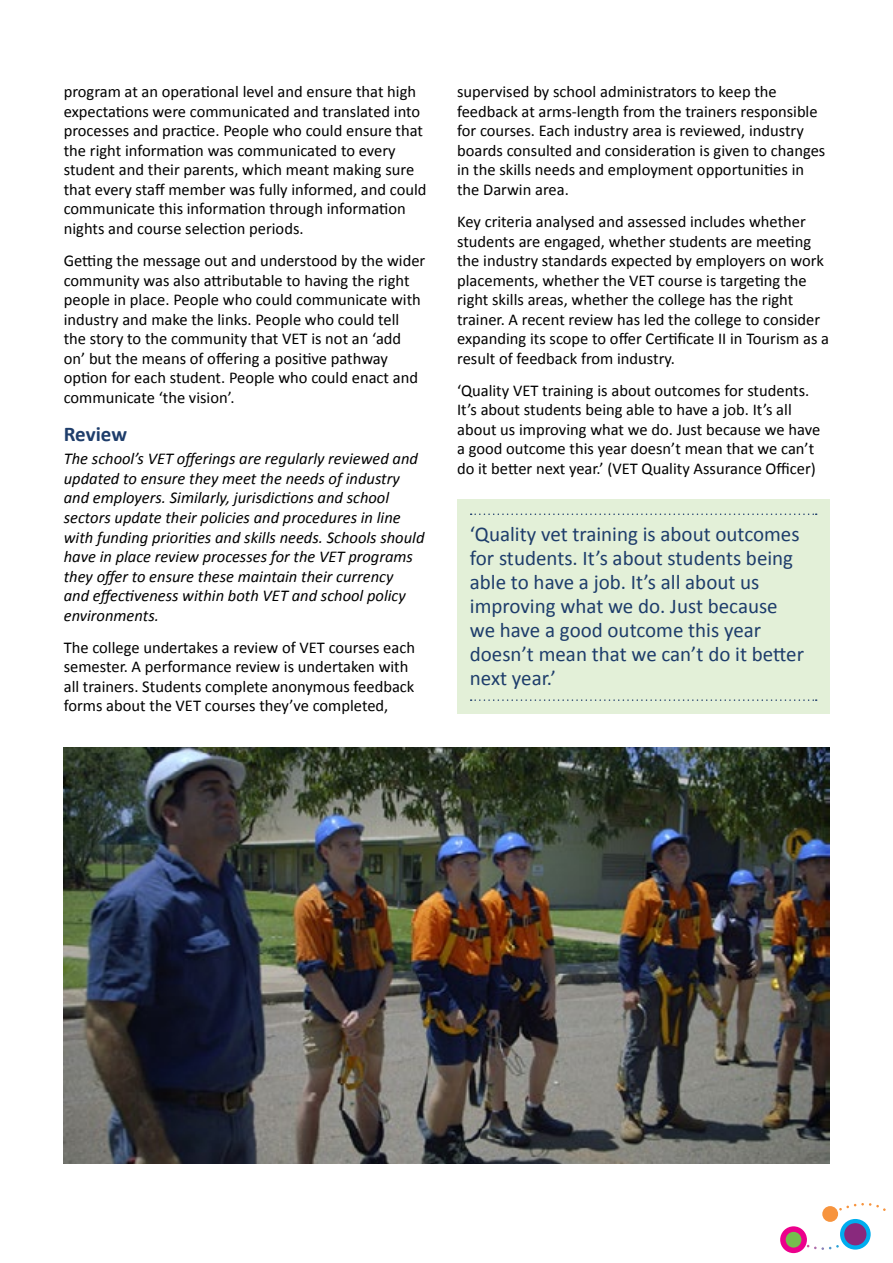
<style>
.page{position:relative;width:893px;height:1263px;background:#fff}
.page>*{position:absolute;margin:0;border:0;box-sizing:border-box;transform-origin:0 0}
.t1{font:21px/24px "Calibri";color:#1e3d6b}
.Heading_3{font:700 21px "Calibri";letter-spacing:-.005em;color:#1e3d6b}
.Body{font:16.5px/19.5px "Calibri";color:#000}
.Explanatory_text__af{font:italic 16.5px/19.5px "Calibri";color:#000}
</style>
<div class="page">
<svg style="left:780px;top:1226px;width:27px;height:27px"></svg>
<div style="left:786px;top:1232px;width:15px;height:15px;background:#75be4e;border-radius:50%"></div>
<svg style="left:807px;top:1245px;width:32px;height:5px"></svg>
<svg style="left:839px;top:1203px;width:47px;height:8px"></svg>
<div style="left:822px;top:1206px;width:16px;height:16px;background:#f7943e;border-radius:50%"></div>
<svg style="left:840px;top:1219px;width:31px;height:30px"></svg>
<div style="left:844px;top:1223px;width:22px;height:22px;background:#89297d;border-radius:50%"></div>
<div style="left:457px;top:499px;width:372px;height:215px;background:#e3f0d8"></div>
<svg style="left:471px;top:513px;width:346px;height:2px"></svg>
<svg style="left:471px;top:699px;width:346px;height:2px"></svg>
<img style="left:64px;top:747px;width:765px;height:417px">
<p class="Body" style="left:64px;top:82px;width:364px">program at an operational level and ensure that high expectations were communicated and translated into processes and practice. People who could ensure that the right information was communicated to every student and their parents, which meant making sure that every staff member was fully informed, and could communicate this information through information nights and course selection periods.</p>
<p class="Body" style="left:64px;top:251px;width:363px">Getting the message out and understood by the wider community was also attributable to having the right people in place. People who could communicate with industry and make the links. People who could tell the story to the community that VET is not an ‘add on’ but the means of offering a positive pathway option for each student. People who could enact and communicate ‘the vision’.</p>
<p class="Heading_3" style="left:64px;top:420px;width:65px">Review</p>
<p class="Explanatory_text__af" style="left:64px;top:449px;width:362px">The school’s VET offerings are regularly reviewed and updated to ensure they meet the needs of industry and employers. Similarly, jurisdictions and school sectors update their policies and procedures in line with funding priorities and skills needs. Schools should have in place review processes for the VET programs they offer to ensure these maintain their currency<br>and effectiveness within both VET and school policy environments.</p>
<p class="Body" style="left:64px;top:638px;width:353px">The college undertakes a review of VET courses each semester. A performance review is undertaken with all trainers. Students complete anonymous feedback forms about the VET courses they’ve completed,</p>
<p class="Body" style="left:457px;top:82px;width:370px">supervised by school administrators to keep the feedback at arms-length from the trainers responsible for courses. Each industry area is reviewed, industry boards consulted and consideration is given to changes in the skills needs and employment opportunities in the Darwin area.</p>
<p class="Body" style="left:457px;top:212px;width:374px">Key criteria analysed and assessed includes whether students are engaged, whether students are meeting the industry standards expected by employers on work placements, whether the VET course is targeting the right skills areas, whether the college has the right trainer. A recent review has led the college to consider expanding its scope to offer Certificate II in Tourism as a result of feedback from industry.</p>
<p class="Body" style="left:457px;top:381px;width:365px">‘Quality VET training is about outcomes for students.<br>It’s about students being able to have a job. It’s all about us improving what we do. Just because we have a good outcome this year doesn’t mean that we can’t do it better next year.’ (VET Quality Assurance Officer)</p>
<p class="t1" style="left:470px;top:522px;width:336px">‘Quality vet training is about outcomes for students. It’s about students being able to have a job. It’s all about us improving what we do. Just because we have a good outcome this year doesn’t mean that we can’t do it better next year.’</p>
</div>
